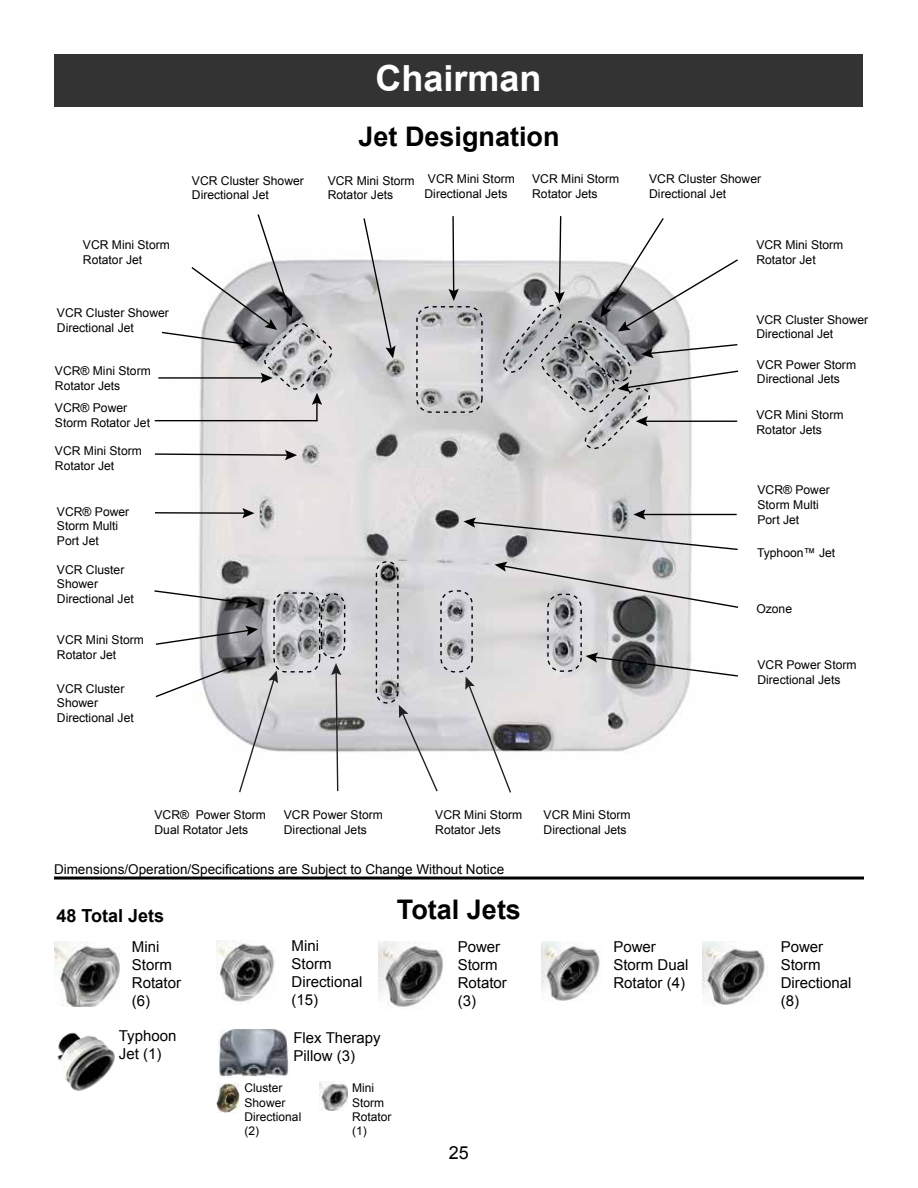
<style>
.page{position:relative;width:918px;height:1188px;background:#fff}
.page>*{position:absolute;margin:0;border:0;box-sizing:border-box;transform-origin:0 0}
.t1{font:700 36px "Arial";color:#fff}
.t2{font:700 27px "Arial";color:#000}
.t3{font:700 18px "Arial";color:#000}
.t4{font:18px "Arial";color:#000}
.t5{font:15px/18px "Arial";color:#000}
.t6{font:13.5px "Arial";color:#000}
.t7{font:12.15px/14.5px "Arial";color:#010101}
.t8{font:12px/14.4px "Arial";color:#000}
</style>
<div class="page">
<div style="left:55px;top:55px;width:808px;height:52px;background:#333"></div>
<hr style="left:54px;top:877px;width:810px;height:3px;background:#000">
<img style="left:165px;top:259px;width:527px;height:493px">
<div style="left:376px;top:561px;width:23px;height:143px;border:1px dashed #010101;border-radius:11px"></div>
<div style="left:416px;top:306px;width:67px;height:107px;border:1px dashed #010101;border-radius:14px"></div>
<div style="left:547px;top:594px;width:35px;height:78px;border:1px dashed #010101;border-radius:13px"></div>
<div style="left:440px;top:590px;width:33px;height:83px;border:1px dashed #010101;border-radius:13px"></div>
<svg style="left:495px;top:562px;width:244px;height:47px"></svg>
<svg style="left:463px;top:509px;width:275px;height:42px;background:#cfcecf"></svg>
<svg style="left:586px;top:652px;width:152px;height:26px"></svg>
<svg style="left:449px;top:216px;width:10px;height:85px"></svg>
<svg style="left:362px;top:218px;width:34px;height:140px"></svg>
<svg style="left:465px;top:677px;width:47px;height:116px"></svg>
<svg style="left:399px;top:705px;width:40px;height:87px"></svg>
<hr style="left:155px;top:512px;width:91px;height:2px;background:#010101">
<svg style="left:242px;top:508px;width:12px;height:10px"></svg>
<svg style="left:154px;top:589px;width:192px;height:204px"></svg>
<hr style="left:158px;top:377px;width:107px;height:2px;background:#000">
<hr style="left:316px;top:401px;width:2px;height:20px;background:#000">
<svg style="left:160px;top:214px;width:174px;height:191px"></svg>
<svg style="left:154px;top:450px;width:143px;height:10px"></svg>
<hr style="left:155px;top:420px;width:163px;height:1px;background:#000">
<svg style="left:501px;top:216px;width:238px;height:234px"></svg>
<img style="left:57px;top:1032px;width:58px;height:59px">
<img style="left:54px;top:941px;width:65px;height:66px">
<img style="left:216px;top:940px;width:59px;height:62px">
<img style="left:541px;top:941px;width:61px;height:60px">
<img style="left:378px;top:941px;width:65px;height:66px">
<img style="left:703px;top:941px;width:62px;height:64px">
<img style="left:218px;top:1029px;width:70px;height:48px">
<img style="left:216px;top:1084px;width:24px;height:28px">
<img style="left:319px;top:1082px;width:29px;height:28px">
<h1 class="t1" style="left:375px;top:54px;width:168px">Chairman</h1>
<h2 class="t2" style="left:358px;top:118px;width:203px">Jet Designation</h2>
<p class="t7" style="left:192px;top:173px;width:113px">VCR Cluster Shower<br>Directional Jet</p>
<p class="t7" style="left:649px;top:172px;width:113px">VCR Cluster Shower<br>Directional Jet</p>
<p class="t7" style="left:425px;top:172px;width:92px">VCR Mini Storm<br>Directional Jets</p>
<p class="t7" style="left:532px;top:172px;width:88px">VCR Mini Storm<br>Rotator Jets</p>
<p class="t7" style="left:328px;top:173px;width:88px">VCR Mini Storm<br>Rotator Jets</p>
<p class="t7" style="left:83px;top:238px;width:88px">VCR Mini Storm<br>Rotator Jet</p>
<p class="t7" style="left:756px;top:238px;width:88px">VCR Mini Storm<br>Rotator Jet</p>
<p class="t7" style="left:57px;top:306px;width:113px">VCR Cluster Shower<br>Directional Jet</p>
<p class="t7" style="left:55px;top:364px;width:97px">VCR® Mini Storm<br>Rotator Jets</p>
<p class="t7" style="left:55px;top:401px;width:97px">VCR® Power<br>Storm Rotator Jet</p>
<p class="t7" style="left:55px;top:444px;width:88px">VCR Mini Storm<br>Rotator Jet</p>
<p class="t7" style="left:57px;top:504px;width:74px">VCR® Power<br>Storm Multi<br>Port Jet</p>
<p class="t7" style="left:57px;top:562px;width:78px">VCR Cluster<br>Shower<br>Directional Jet</p>
<p class="t7" style="left:57px;top:633px;width:88px">VCR Mini Storm<br>Rotator Jet</p>
<p class="t7" style="left:57px;top:682px;width:78px">VCR Cluster<br>Shower<br>Directional Jet</p>
<p class="t7" style="left:154px;top:808px;width:113px">VCR® Power Storm<br>Dual Rotator Jets</p>
<p class="t7" style="left:284px;top:808px;width:101px">VCR Power Storm<br>Directional Jets</p>
<p class="t7" style="left:435px;top:808px;width:88px">VCR Mini Storm<br>Rotator Jets</p>
<p class="t6" style="left:54px;top:860px;width:452px">Dimensions/Operation/Specifications are Subject to Change Without Notice</p>
<h2 class="t2" style="left:397px;top:891px;width:126px">Total Jets</h2>
<h3 class="t3" style="left:56px;top:904px;width:109px">48 Total Jets</h3>
<p class="t7" style="left:544px;top:808px;width:88px">VCR Mini Storm<br>Directional Jets</p>
<p class="t7" style="left:756px;top:312px;width:113px">VCR Cluster Shower<br>Directional Jet</p>
<p class="t7" style="left:757px;top:357px;width:101px">VCR Power Storm<br>Directional Jets</p>
<p class="t7" style="left:757px;top:408px;width:88px">VCR Mini Storm<br>Rotator Jets</p>
<p class="t7" style="left:757px;top:483px;width:74px">VCR® Power<br>Storm Multi<br>Port Jet</p>
<p class="t7" style="left:757px;top:545px;width:80px">Typhoon™ Jet</p>
<p class="t7" style="left:756px;top:601px;width:37px">Ozone</p>
<p class="t7" style="left:757px;top:658px;width:101px">VCR Power Storm<br>Directional Jets</p>
<p class="t5" style="left:292px;top:937px;width:72px">Mini<br>Storm<br>Directional (15)</p>
<p class="t5" style="left:132px;top:938px;width:51px">Mini<br>Storm<br>Rotator (6)</p>
<p class="t5" style="left:613px;top:938px;width:77px">Power<br>Storm Dual<br>Rotator (4)</p>
<p class="t5" style="left:458px;top:938px;width:51px">Power<br>Storm<br>Rotator (3)</p>
<p class="t5" style="left:781px;top:938px;width:72px">Power<br>Storm<br>Directional (8)</p>
<p class="t5" style="left:119px;top:1026px;width:59px">Typhoon<br>Jet (1)</p>
<p class="t5" style="left:293px;top:1029px;width:89px">Flex Therapy<br>Pillow (3)</p>
<p class="t8" style="left:245px;top:1081px;width:58px">Cluster<br>Shower<br>Directional (2)</p>
<p class="t8" style="left:352px;top:1081px;width:41px">Mini<br>Storm<br>Rotator (1)</p>
<h3 class="t4" style="left:449px;top:1140px;width:22px">25</h3>
</div>
